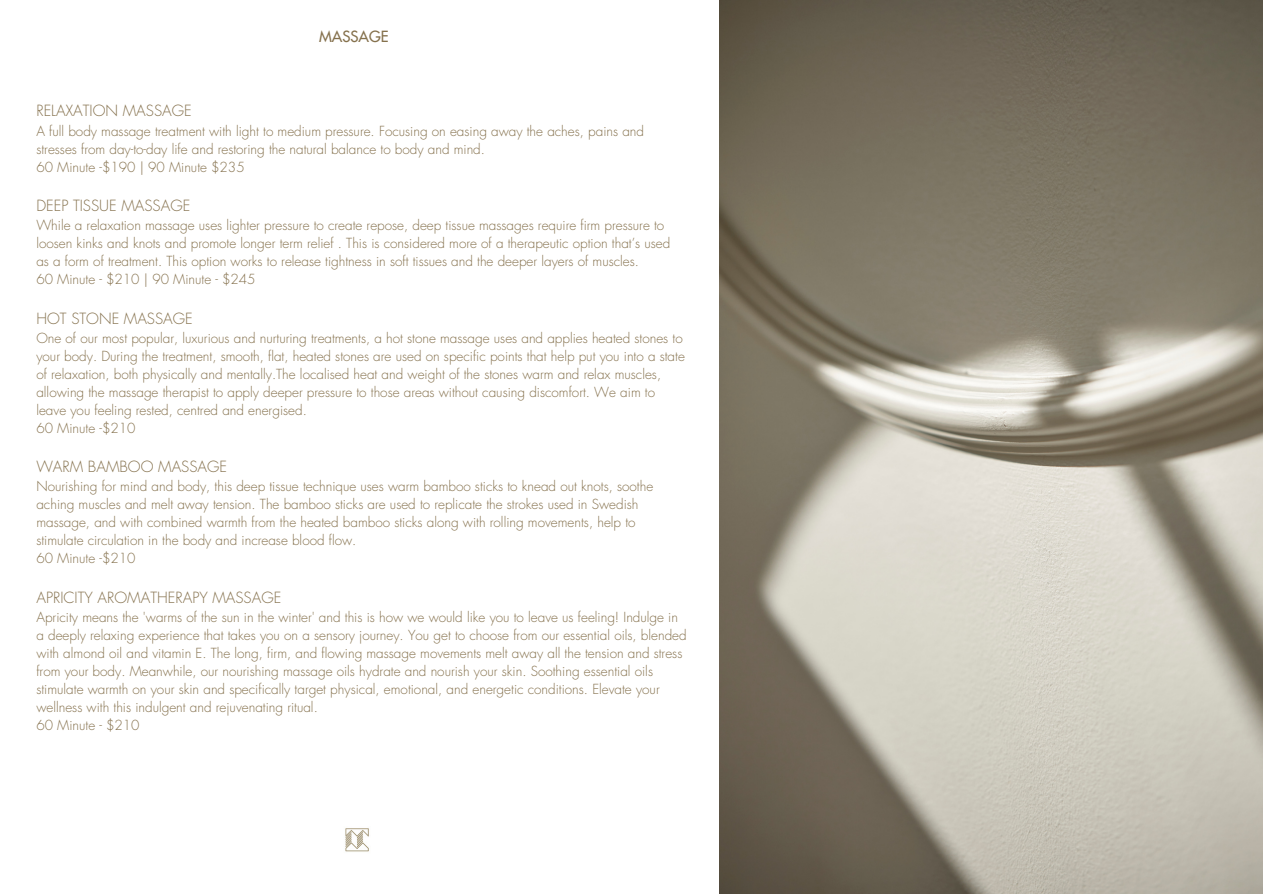
<style>
.page{position:relative;width:1263px;height:894px;background:#fff}
.page>*{position:absolute;margin:0;border:0;box-sizing:border-box;transform-origin:0 0}
.t1{font:300 15px "Futura LT Pro";color:#85714d}
.t2{font:500 15px "Futura LT Pro";color:#85714d}
.t3{font:300 13.5px/18px "Futura LT Pro";color:#85714d}
</style>
<div class="page">
<img style="left:720px;top:0;width:543px;height:893px">
<img style="left:345px;top:828px;width:24px;height:24px">
<p class="t2" style="left:319px;top:30px;width:71px">MASSAGE</p>
<p class="t1" style="left:36px;top:104px;width:157px">RELAXATION MASSAGE</p>
<p class="t3" style="left:36px;top:122px;width:609px">A full body massage treatment with light to medium pressure. Focusing on easing away the aches, pains and stresses from day-to-day life and restoring the natural balance to body and mind.</p>
<p class="t3" style="left:36px;top:158px;width:210px">60 Minute -$190 | 90 Minute $235</p>
<p class="t1" style="left:36px;top:198px;width:155px">DEEP TISSUE MASSAGE</p>
<p class="t3" style="left:36px;top:217px;width:635px">While a relaxation massage uses lighter pressure to create repose, deep tissue massages require firm pressure to loosen kinks and knots and promote longer term relief . This is considered more of a therapeutic option that’s used as a form of treatment. This option works to release tightness in soft tissues and the deeper layers of muscles.</p>
<p class="t3" style="left:36px;top:271px;width:221px">60 Minute - $210 | 90 Minute - $245</p>
<p class="t1" style="left:36px;top:311px;width:158px">HOT STONE MASSAGE</p>
<p class="t3" style="left:36px;top:329px;width:650px">One of our most popular, luxurious and nurturing treatments, a hot stone massage uses and applies heated stones to your body. During the treatment, smooth, flat, heated stones are used on specific points that help put you into a state of relaxation, both physically and mentally.The localised heat and weight of the stones warm and relax muscles, allowing the massage therapist to apply deeper pressure to those areas without causing discomfort. We aim to leave you feeling rested, centred and energised.</p>
<p class="t3" style="left:36px;top:419px;width:101px">60 Minute -$210</p>
<p class="t1" style="left:36px;top:459px;width:192px">WARM BAMBOO MASSAGE</p>
<p class="t3" style="left:36px;top:478px;width:618px">Nourishing for mind and body, this deep tissue technique uses warm bamboo sticks to knead out knots, soothe aching muscles and melt away tension. The bamboo sticks are used to replicate the strokes used in Swedish massage, and with combined warmth from the heated bamboo sticks along with rolling movements, help to stimulate circulation in the body and increase blood flow.</p>
<p class="t3" style="left:36px;top:549px;width:101px">60 Minute -$210</p>
<p class="t1" style="left:36px;top:590px;width:246px">APRICITY AROMATHERAPY MASSAGE</p>
<p class="t3" style="left:36px;top:608px;width:652px">Apricity means the 'warms of the sun in the winter' and this is how we would like you to leave us feeling! Indulge in a deeply relaxing experience that takes you on a sensory journey. You get to choose from our essential oils, blended with almond oil and vitamin E. The long, firm, and flowing massage movements melt away all the tension and stress from your body. Meanwhile, our nourishing massage oils hydrate and nourish your skin. Soothing essential oils stimulate warmth on your skin and specifically target physical, emotional, and energetic conditions. Elevate your wellness with this indulgent and rejuvenating ritual.</p>
<p class="t3" style="left:36px;top:716px;width:105px">60 Minute - $210</p>
</div>
